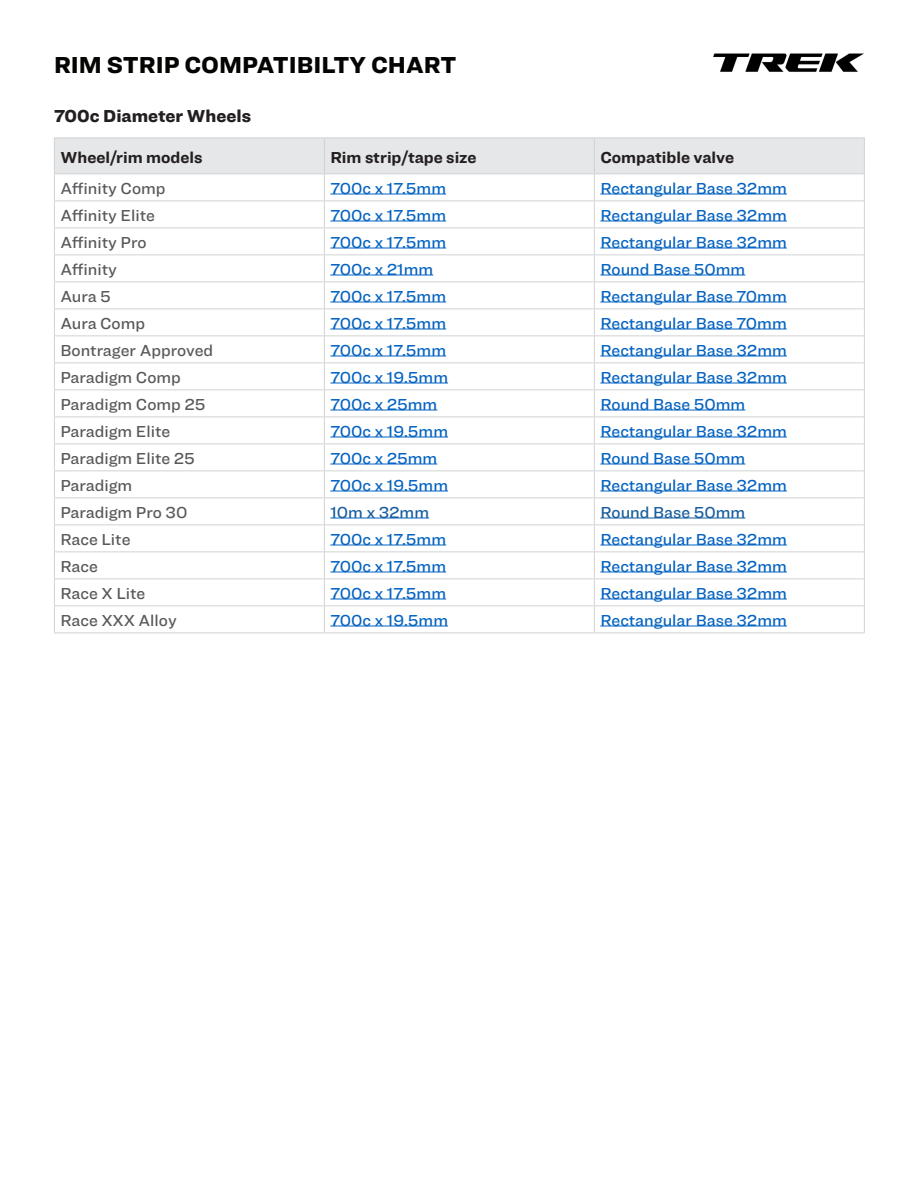
<style>
.page{position:relative;width:918px;height:1188px;background:#fff}
.page>*{position:absolute;margin:0;border:0;box-sizing:border-box;transform-origin:0 0}
.t1{font:900 24px "Ringside";color:#040503}
.t2{font:900 18px "Ringside";color:#231f20}
.t3{font:500 16.5px "Ringside";color:#0563c1}
.t4{font:500 16.5px "Ringside";color:#58595b}
.t5{font:700 16.5px "Ringside";color:#231f20}
.t6{font:500 16.5px "Ringside";color:#175d9e}
</style>
<div class="page">
<img style="left:713px;top:53px;width:151px;height:19px">
<hr style="left:54px;top:137px;width:270px;height:1px;background:#d1d2d4">
<hr style="left:324px;top:137px;width:270px;height:1px;background:#d1d2d4">
<hr style="left:594px;top:137px;width:271px;height:1px;background:#d1d2d4">
<svg style="left:54px;top:138px;width:811px;height:494px"></svg>
<hr style="left:54px;top:632px;width:270px;height:1px;background:#d1d2d4">
<hr style="left:324px;top:632px;width:270px;height:1px;background:#d1d2d4">
<hr style="left:594px;top:632px;width:271px;height:1px;background:#d1d2d4">
<hr style="left:330px;top:194px;width:116px;height:1px;background:#0563c1">
<hr style="left:600px;top:194px;width:187px;height:1px;background:#0563c1">
<hr style="left:330px;top:221px;width:116px;height:1px;background:#0563c1">
<hr style="left:600px;top:221px;width:187px;height:1px;background:#0563c1">
<hr style="left:330px;top:248px;width:116px;height:1px;background:#0563c1">
<hr style="left:600px;top:248px;width:187px;height:1px;background:#0563c1">
<hr style="left:330px;top:275px;width:103px;height:1px;background:#0563c1">
<hr style="left:600px;top:275px;width:145px;height:1px;background:#0563c1">
<hr style="left:330px;top:302px;width:116px;height:1px;background:#0563c1">
<hr style="left:600px;top:302px;width:187px;height:1px;background:#0563c1">
<hr style="left:330px;top:329px;width:116px;height:1px;background:#0563c1">
<hr style="left:600px;top:329px;width:187px;height:1px;background:#0563c1">
<hr style="left:330px;top:356px;width:116px;height:1px;background:#0563c1">
<hr style="left:600px;top:356px;width:187px;height:1px;background:#0563c1">
<hr style="left:330px;top:383px;width:118px;height:1px;background:#0563c1">
<hr style="left:600px;top:383px;width:187px;height:1px;background:#0563c1">
<hr style="left:330px;top:410px;width:107px;height:1px;background:#0563c1">
<hr style="left:600px;top:410px;width:145px;height:1px;background:#0563c1">
<hr style="left:330px;top:437px;width:118px;height:1px;background:#0563c1">
<hr style="left:600px;top:437px;width:187px;height:1px;background:#0563c1">
<hr style="left:330px;top:464px;width:107px;height:1px;background:#0563c1">
<hr style="left:600px;top:464px;width:145px;height:1px;background:#0563c1">
<hr style="left:330px;top:491px;width:118px;height:1px;background:#0563c1">
<hr style="left:600px;top:491px;width:187px;height:1px;background:#0563c1">
<hr style="left:330px;top:518px;width:99px;height:1px;background:#0563c1">
<hr style="left:600px;top:518px;width:145px;height:1px;background:#175d9e">
<hr style="left:330px;top:545px;width:116px;height:1px;background:#0563c1">
<hr style="left:600px;top:545px;width:187px;height:1px;background:#0563c1">
<hr style="left:330px;top:572px;width:116px;height:1px;background:#0563c1">
<hr style="left:600px;top:572px;width:187px;height:1px;background:#0563c1">
<hr style="left:330px;top:599px;width:116px;height:1px;background:#0563c1">
<hr style="left:600px;top:599px;width:187px;height:1px;background:#0563c1">
<hr style="left:330px;top:626px;width:118px;height:1px;background:#0563c1">
<hr style="left:600px;top:626px;width:187px;height:1px;background:#0563c1">
<p class="t1" style="left:54px;top:47px;width:404px">RIM STRIP COMPATIBILTY CHART</p>
<p class="t2" style="left:54px;top:103px;width:199px">700c Diameter Wheels</p>
<p class="t5" style="left:60px;top:145px;width:144px">Wheel/rim models</p>
<p class="t5" style="left:330px;top:145px;width:148px">Rim strip/tape size</p>
<p class="t5" style="left:600px;top:145px;width:135px">Compatible valve</p>
<p class="t4" style="left:60px;top:176px;width:107px">Affinity Comp</p>
<p class="t3" style="left:330px;top:176px;width:117px">700c x 17.5mm</p>
<p class="t3" style="left:600px;top:176px;width:188px">Rectangular Base 32mm</p>
<p class="t4" style="left:60px;top:203px;width:96px">Affinity Elite</p>
<p class="t3" style="left:330px;top:203px;width:117px">700c x 17.5mm</p>
<p class="t3" style="left:600px;top:203px;width:188px">Rectangular Base 32mm</p>
<p class="t4" style="left:60px;top:230px;width:88px">Affinity Pro</p>
<p class="t3" style="left:330px;top:230px;width:117px">700c x 17.5mm</p>
<p class="t3" style="left:600px;top:230px;width:188px">Rectangular Base 32mm</p>
<p class="t4" style="left:60px;top:257px;width:58px">Affinity</p>
<p class="t3" style="left:330px;top:257px;width:104px">700c x 21mm</p>
<p class="t3" style="left:600px;top:257px;width:147px">Round Base 50mm</p>
<p class="t4" style="left:60px;top:284px;width:52px">Aura 5</p>
<p class="t3" style="left:330px;top:284px;width:117px">700c x 17.5mm</p>
<p class="t3" style="left:600px;top:284px;width:188px">Rectangular Base 70mm</p>
<p class="t4" style="left:60px;top:311px;width:86px">Aura Comp</p>
<p class="t3" style="left:330px;top:311px;width:117px">700c x 17.5mm</p>
<p class="t3" style="left:600px;top:311px;width:188px">Rectangular Base 70mm</p>
<p class="t4" style="left:60px;top:338px;width:154px">Bontrager Approved</p>
<p class="t3" style="left:330px;top:338px;width:117px">700c x 17.5mm</p>
<p class="t3" style="left:600px;top:338px;width:188px">Rectangular Base 32mm</p>
<p class="t4" style="left:60px;top:365px;width:122px">Paradigm Comp</p>
<p class="t3" style="left:330px;top:365px;width:119px">700c x 19.5mm</p>
<p class="t3" style="left:600px;top:365px;width:188px">Rectangular Base 32mm</p>
<p class="t4" style="left:60px;top:392px;width:147px">Paradigm Comp 25</p>
<p class="t3" style="left:330px;top:392px;width:108px">700c x 25mm</p>
<p class="t3" style="left:600px;top:392px;width:147px">Round Base 50mm</p>
<p class="t4" style="left:60px;top:419px;width:111px">Paradigm Elite</p>
<p class="t3" style="left:330px;top:419px;width:119px">700c x 19.5mm</p>
<p class="t3" style="left:600px;top:419px;width:188px">Rectangular Base 32mm</p>
<p class="t4" style="left:60px;top:446px;width:136px">Paradigm Elite 25</p>
<p class="t3" style="left:330px;top:446px;width:108px">700c x 25mm</p>
<p class="t3" style="left:600px;top:446px;width:147px">Round Base 50mm</p>
<p class="t4" style="left:60px;top:473px;width:74px">Paradigm</p>
<p class="t3" style="left:330px;top:473px;width:119px">700c x 19.5mm</p>
<p class="t3" style="left:600px;top:473px;width:188px">Rectangular Base 32mm</p>
<p class="t4" style="left:60px;top:500px;width:129px">Paradigm Pro 30</p>
<p class="t6" style="left:330px;top:500px;width:100px">10m x 32mm</p>
<p class="t6" style="left:600px;top:500px;width:147px">Round Base 50mm</p>
<p class="t4" style="left:60px;top:527px;width:72px">Race Lite</p>
<p class="t3" style="left:330px;top:527px;width:117px">700c x 17.5mm</p>
<p class="t3" style="left:600px;top:527px;width:188px">Rectangular Base 32mm</p>
<p class="t4" style="left:60px;top:554px;width:39px">Race</p>
<p class="t3" style="left:330px;top:554px;width:117px">700c x 17.5mm</p>
<p class="t3" style="left:600px;top:554px;width:188px">Rectangular Base 32mm</p>
<p class="t4" style="left:60px;top:581px;width:87px">Race X Lite</p>
<p class="t3" style="left:330px;top:581px;width:117px">700c x 17.5mm</p>
<p class="t3" style="left:600px;top:581px;width:188px">Rectangular Base 32mm</p>
<p class="t4" style="left:60px;top:608px;width:118px">Race XXX Alloy</p>
<p class="t3" style="left:330px;top:608px;width:119px">700c x 19.5mm</p>
<p class="t3" style="left:600px;top:608px;width:188px">Rectangular Base 32mm</p>
</div>
